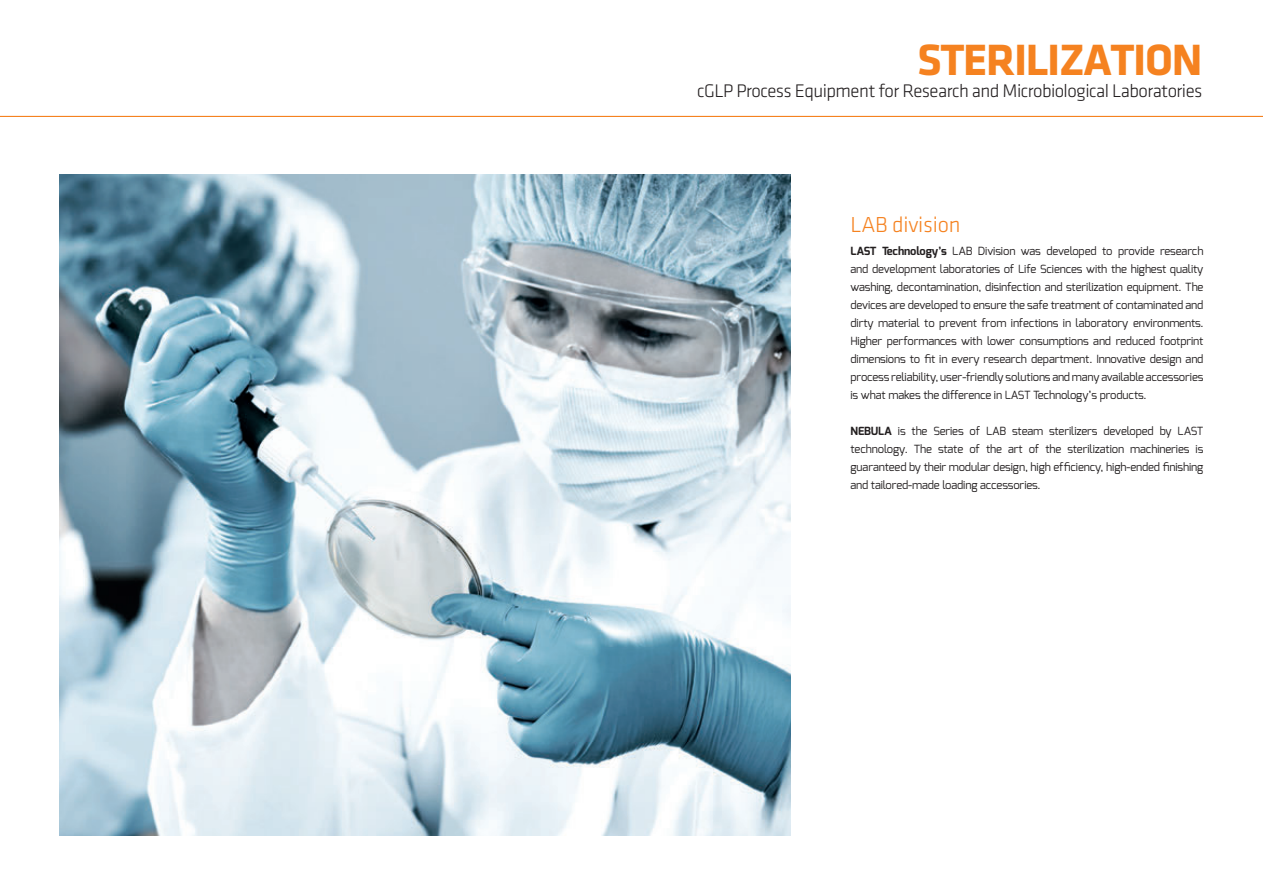
<style>
.page{position:relative;width:1263px;height:893px;background:#fff}
.page>*{position:absolute;margin:0;border:0;box-sizing:border-box;transform-origin:0 0}
.t1{font:700 45.45px "Klavika";letter-spacing:-.03em;color:#f58220}
.t2{font:300 22.5px "Klavika";letter-spacing:-.01em;color:#f58220}
.t3{font:300 18.9px "Klavika";letter-spacing:-.03em;color:#231f20}
.t4{font:11.25px/18px "Exo";letter-spacing:-.01em;color:#231f20;text-align:justify}
.s1{font-weight:700}
</style>
<div class="page">
<img style="left:60px;top:174px;width:731px;height:662px">
<hr style="left:0;top:116px;width:1263px;height:1px;background:#f58220">
<h1 class="t1" style="left:917px;top:35px;width:287px">STERILIZATION</h1>
<h3 class="t3" style="left:697px;top:81px;width:507px">cGLP Process Equipment for Research and Microbiological Laboratories</h3>
<h2 class="t2" style="left:850px;top:213px;width:111px">LAB division</h2>
<p class="t4" style="left:850px;top:242px;width:354px"><span class="s1">LAST Technology’s</span> LAB Division was developed to provide research and development laboratories of Life Sciences with the highest quality washing, decontamination, disinfection and sterilization equipment. The devices are developed to ensure the safe treatment of contaminated and dirty material to prevent from infections in laboratory environments.<br>Higher performances with lower consumptions and reduced footprint dimensions to fit in every research department. Innovative design and process reliability, user-friendly solutions and many available accessories is what makes the difference in LAST Technology’s products.</p>
<p class="t4" style="left:850px;top:422px;width:354px"><span class="s1">NEBULA</span> is the Series of LAB steam sterilizers developed by LAST technology. The state of the art of the sterilization machineries is guaranteed by their modular design, high efficiency, high-ended finishing and tailored-made loading accessories.</p>
</div>
